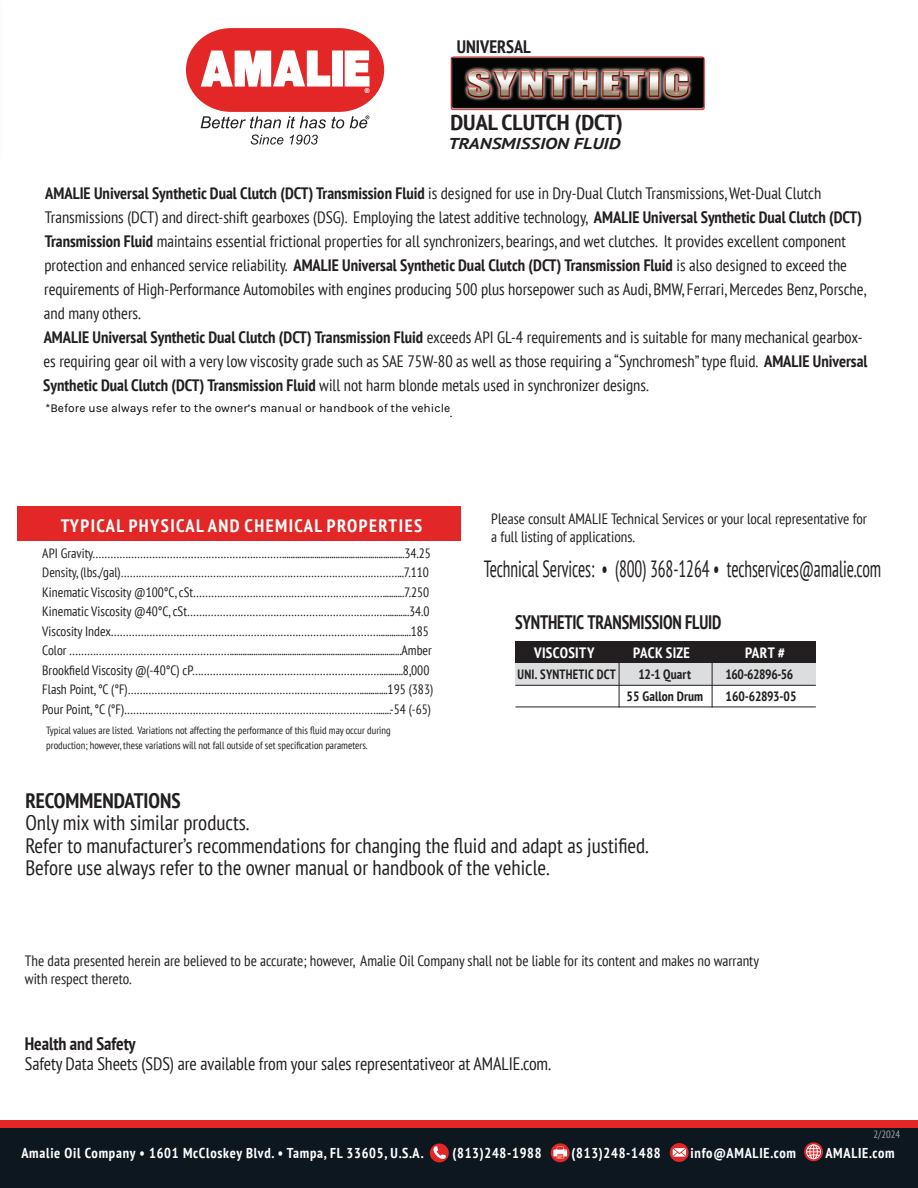
<style>
.page{position:relative;width:918px;height:1188px;background:#fff}
.page>*{position:absolute;margin:0;border:0;box-sizing:border-box;transform-origin:0 0}
.t1{font:condensed 23.4px "PT Sans";letter-spacing:-.005em;color:#231f20;scale:.75 1}
.t2{font:700 condensed 21.75px "PT Sans";color:#231f20;scale:1.11 1}
.t3{font:condensed 21px/22.5px "PT Sans";color:#231f20}
.t4{font:700 condensed 21px "PT Sans";color:#231f20}
.t5{font:700 condensed 19.5px "PT Sans";letter-spacing:-.01em;color:#231f20;scale:.89 1}
.t6{font:700 condensed 18.15px "PT Sans";color:#231f20}
.t7{font:condensed 18px "PT Sans";letter-spacing:-.005em;color:#231f20}
.t8{font:700 condensed 18px "PT Sans";letter-spacing:.08em;color:#fff}
.t9{font:700 condensed 18px "PT Sans";letter-spacing:-.005em;color:#231f20}
.t10{font:condensed 16.5px/24px "PT Sans";color:#231f20}
.t11{font:italic 700 15.75px "PT Sans";color:#231f20;scale:1.19 1}
.t12{font:condensed 15px/18px "PT Sans";color:#231f20}
.t13{font:700 condensed 15px "PT Sans";letter-spacing:.015em;color:#fff}
.t14{font:700 condensed 14.25px "PT Sans";letter-spacing:.05em;color:#fff}
.t15{font:condensed 13.5px/19.5px "PT Sans";color:#231f20}
.t16{font:700 condensed 13.5px "PT Sans";letter-spacing:-.03em;color:#231f20}
.t17{font:700 condensed 13.5px "PT Sans";letter-spacing:.005em;color:#231f20}
.t18{font:700 condensed 13.5px "PT Sans";letter-spacing:.005em;color:#231f20;scale:.94 1}
.t19{font:12px "Karla";color:#040503}
.t20{font:condensed 10.5px/15px "PT Sans";color:#231f20}
.t21{font:condensed 10.5px "PT Sans";color:#a4a5a9}
.s1{font-weight:700}
</style>
<div class="page">
<div style="left:515px;top:641px;width:301px;height:22px;background:#231f20"></div>
<div style="left:515px;top:663px;width:301px;height:22px;background:#dcdddf"></div>
<hr style="left:515px;top:685px;width:301px;height:1px;background:#231f20">
<hr style="left:515px;top:707px;width:301px;height:1px;background:#231f20">
<hr style="left:619px;top:659px;width:1px;height:48px;background:#231f20">
<hr style="left:712px;top:659px;width:1px;height:48px;background:#231f20">
<div style="left:0;top:1123px;width:918px;height:65px;background:#0d1720"></div>
<div style="left:0;top:1120px;width:918px;height:7px;background:#e32626"></div>
<svg style="left:430px;top:1143px;width:19px;height:19px"></svg>
<svg style="left:432px;top:1146px;width:14px;height:13px"></svg>
<svg style="left:551px;top:1143px;width:19px;height:19px"></svg>
<svg style="left:553px;top:1147px;width:14px;height:12px"></svg>
<svg style="left:670px;top:1143px;width:19px;height:19px"></svg>
<svg style="left:673px;top:1148px;width:13px;height:9px"></svg>
<svg style="left:804px;top:1142px;width:19px;height:19px"></svg>
<svg style="left:806px;top:1144px;width:15px;height:15px"></svg>
<div style="left:17px;top:506px;width:443px;height:35px;background:#e32626"></div>
<img style="left:450px;top:56px;width:255px;height:55px">
<svg style="left:186px;top:28px;width:198px;height:100px"></svg>
<svg style="left:251px;top:135px;width:32px;height:10px"></svg>
<svg style="left:290px;top:135px;width:28px;height:10px"></svg>
<p class="t6" style="left:457px;top:34px;width:75px">UNIVERSAL</p>
<h2 class="t2" style="left:450px;top:108px;width:157px">DUAL CLUTCH (DCT)</h2>
<p class="t11" style="left:448px;top:133px;width:146px">TRANSMISSION FLUID</p>
<p class="t10" style="left:43px;top:181px;width:826px"><span class="s1">AMALIE Universal Synthetic Dual Clutch (DCT) Transmission Fluid</span> is designed for use in Dry-Dual Clutch Transmissions, Wet-Dual Clutch Transmissions (DCT) and direct-shift gearboxes (DSG). Employing the latest additive technology, <span class="s1">AMALIE Universal Synthetic Dual Clutch (DCT)<br>Transmission Fluid</span> maintains essential frictional properties for all synchronizers, bearings, and wet clutches. It provides excellent component protection and enhanced service reliability. <span class="s1">AMALIE Universal Synthetic Dual Clutch (DCT) Transmission Fluid</span> is also designed to exceed the requirements of High-Performance Automobiles with engines producing 500 plus horsepower such as Audi, BMW, Ferrari, Mercedes Benz, Porsche, and many others.<br><span class="s1">AMALIE Universal Synthetic Dual Clutch (DCT) Transmission Fluid</span> exceeds API GL-4 requirements and is suitable for many mechanical gearbox&shy;es requiring gear oil with a very low viscosity grade such as SAE 75W-80 as well as those requiring a “Synchromesh” type fluid. <span class="s1">AMALIE Universal Synthetic Dual Clutch (DCT) Transmission Fluid</span> will not harm blonde metals used in synchronizer designs.</p>
<p class="t19" style="left:46px;top:401px;width:408px">*Before use always refer to the owner’s manual or handbook of the vehicle.</p>
<p class="t8" style="left:61px;top:514px;width:363px">TYPICAL PHYSICAL AND CHEMICAL PROPERTIES</p>
<p class="t15" style="left:42px;top:543px;width:392px">API Gravity……………………………………………….……….........................................................34.25<br>Density, (lbs./gal)…………………………………………………………………………………...7.110<br>Kinematic Viscosity @100°C, cSt……………………………………………….………..........7.250<br>Kinematic Viscosity @40°C, cSt…………………………………………………….……...........34.0<br>Viscosity Index………………………………………………………………………………...............185<br>Color ………………………………………………................................................................................Amber Brookfield Viscosity @(-40°C) cP………………………………………………………...........8,000<br>Flash Point, °C (°F)…………………………………………………………………….............195 (383)<br>Pour Point, °C (°F)………………………………………………………….……………….......-54 (-65)</p>
<p class="t20" style="left:46px;top:723px;width:346px">Typical values are listed. Variations not affecting the performance of this fluid may occur during production; however, these variations will not fall outside of set specification parameters.</p>
<p class="t12" style="left:491px;top:509px;width:377px">Please consult AMALIE Technical Services or your local representative for a full listing of applications.</p>
<h1 class="t1" style="left:484px;top:554px;width:531px">Technical Services: • (800) 368-1264 • techservices@amalie.com</h1>
<p class="t5" style="left:515px;top:610px;width:233px">SYNTHETIC TRANSMISSION FLUID</p>
<p class="t13" style="left:534px;top:642px;width:62px">VISCOSITY</p>
<p class="t13" style="left:633px;top:642px;width:58px">PACK SIZE</p>
<p class="t13" style="left:745px;top:642px;width:42px">PART #</p>
<p class="t18" style="left:518px;top:666px;width:106px">UNI. SYNTHETIC DCT</p>
<p class="t17" style="left:639px;top:666px;width:54px">12-1 Quart</p>
<p class="t16" style="left:726px;top:666px;width:69px">160-62896-56</p>
<p class="t17" style="left:626px;top:688px;width:78px">55 Gallon Drum</p>
<p class="t16" style="left:726px;top:688px;width:72px">160-62893-05</p>
<p class="t4" style="left:25px;top:786px;width:157px">RECOMMENDATIONS</p>
<p class="t3" style="left:25px;top:811px;width:625px">Only mix with similar products.<br>Refer to manufacturer’s recommendations for changing the fluid and adapt as justified.<br>Before use always refer to the owner manual or handbook of the vehicle.</p>
<p class="t12" style="left:25px;top:951px;width:736px">The data presented herein are believed to be accurate; however, Amalie Oil Company shall not be liable for its content and makes no warranty with respect thereto.</p>
<p class="t9" style="left:25px;top:1032px;width:112px">Health and Safety</p>
<p class="t7" style="left:25px;top:1052px;width:527px">Safety Data Sheets (SDS) are available from your sales representativeor at AMALIE.com.</p>
<p class="t21" style="left:874px;top:1128px;width:28px">2/2024</p>
<p class="t14" style="left:21px;top:1144px;width:403px">Amalie Oil Company • 1601 McCloskey Blvd. • Tampa, FL 33605, U.S.A.</p>
<p class="t14" style="left:452px;top:1143px;width:91px">(813)248-1988</p>
<p class="t14" style="left:572px;top:1143px;width:91px">(813)248-1488</p>
<p class="t14" style="left:691px;top:1143px;width:107px">info@AMALIE.com</p>
<p class="t14" style="left:825px;top:1143px;width:71px">AMALIE.com</p>
</div>
